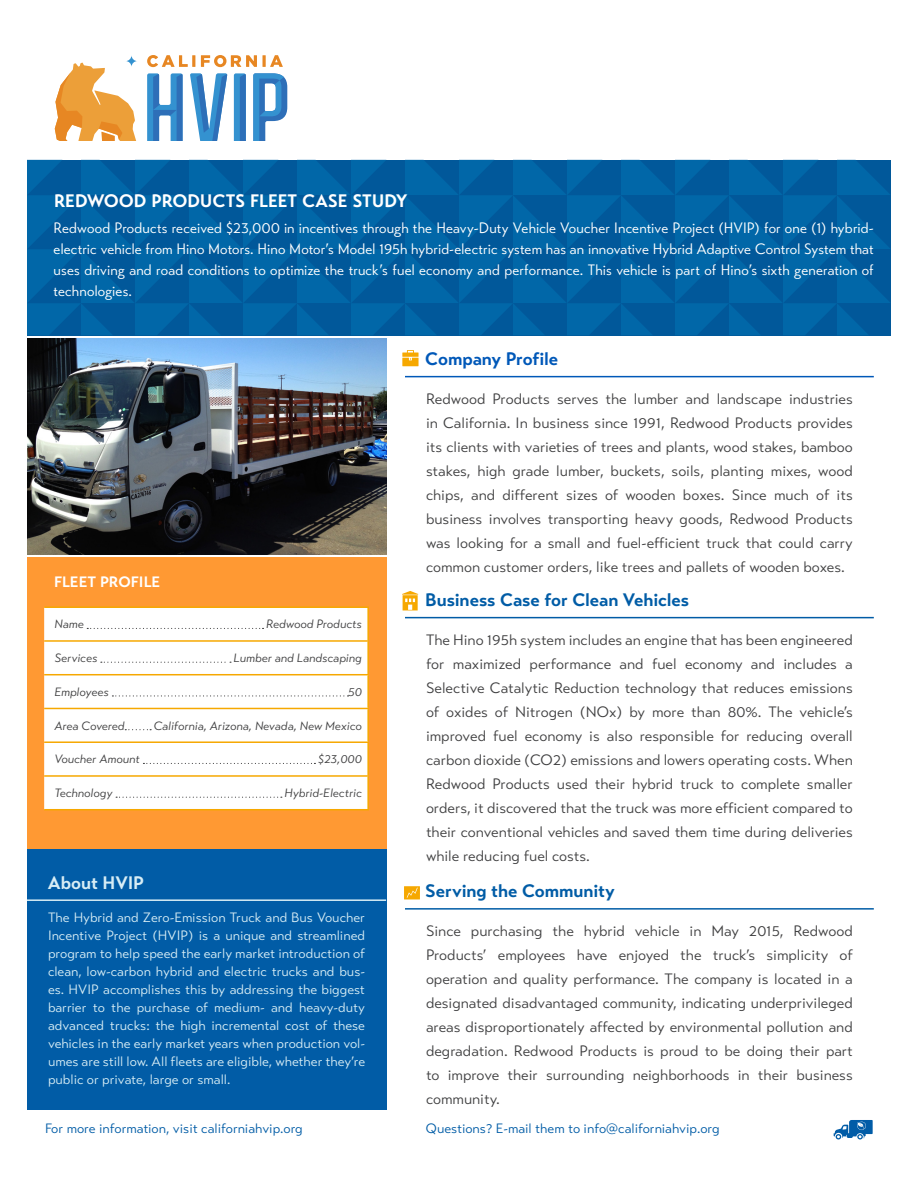
<style>
.page{position:relative;width:918px;height:1188px;background:#fff}
.page>*{position:absolute;margin:0;border:0;box-sizing:border-box;transform-origin:0 0}
.Headline___Rule{font:700 18px "Transat Text";letter-spacing:-.005em;color:#015ca6}
.Program_Title_Headli{font:700 18px "Transat";letter-spacing:.01em;color:#fff}
.t1{font:700 18px "Transat Text";letter-spacing:-.01em;color:#0058b8}
.Feature_Headline___R{font:700 18px "Transat Text";letter-spacing:-.005em;color:#d7edf5}
.Paragraph_-_main_con{font:15px/24px "Transat Text Standard";color:#404041;text-align:justify}
.Intro_Paragraph{font:15px/21px "Transat Standard";letter-spacing:.005em;color:#fff;text-align:justify}
.Fleet_Stats_Headline{font:700 15px "Transat Text";letter-spacing:-.005em;color:#fff}
.Paragraph_-_main_con-2{font:13.5px/18px "Transat Text Standard";color:#d7edf5;text-align:justify}
.t2{font:13.5px "Transat Text Standard";color:#015ca6}
.Profile_text_list_it{font:italic 12px "Transat Text Standard";color:#404041}
</style>
<div class="page">
<svg style="left:834px;top:1120px;width:39px;height:19px"></svg>
<svg style="left:262px;top:55px;width:4px;height:12px"></svg>
<svg style="left:270px;top:55px;width:13px;height:12px"></svg>
<svg style="left:201px;top:55px;width:56px;height:12px"></svg>
<svg style="left:147px;top:55px;width:48px;height:12px"></svg>
<svg style="left:126px;top:55px;width:11px;height:12px"></svg>
<svg style="left:55px;top:63px;width:81px;height:77px"></svg>
<svg style="left:147px;top:73px;width:36px;height:67px"></svg>
<svg style="left:190px;top:73px;width:37px;height:67px"></svg>
<svg style="left:234px;top:73px;width:12px;height:67px"></svg>
<svg style="left:253px;top:73px;width:34px;height:67px"></svg>
<svg style="left:27px;top:160px;width:864px;height:175px;background:#015fa0"></svg>
<div style="left:27px;top:558px;width:359px;height:309px;background:#f93"></div>
<img style="left:27px;top:338px;width:359px;height:216px">
<div style="left:44px;top:608px;width:323px;height:201px;background:#fff"></div>
<hr style="left:44px;top:640px;width:325px;height:2px;background:#f6a800">
<hr style="left:367px;top:642px;width:2px;height:32px;background:#f6a800">
<hr style="left:44px;top:674px;width:325px;height:1px;background:#f6a800">
<hr style="left:367px;top:675px;width:2px;height:33px;background:#f6a800">
<hr style="left:44px;top:708px;width:325px;height:1px;background:#f6a800">
<hr style="left:367px;top:709px;width:2px;height:32px;background:#f6a800">
<hr style="left:44px;top:741px;width:325px;height:2px;background:#f6a800">
<hr style="left:367px;top:743px;width:2px;height:32px;background:#f6a800">
<hr style="left:44px;top:775px;width:325px;height:2px;background:#f6a800">
<hr style="left:367px;top:777px;width:2px;height:32px;background:#f6a800">
<hr style="left:44px;top:809px;width:325px;height:1px;background:#f6a800">
<hr style="left:44px;top:606px;width:325px;height:2px;background:#f6a800">
<hr style="left:367px;top:608px;width:2px;height:32px;background:#f6a800">
<svg style="left:87px;top:628px;width:177px;height:1px"></svg>
<svg style="left:101px;top:662px;width:130px;height:1px"></svg>
<svg style="left:112px;top:695px;width:237px;height:2px"></svg>
<svg style="left:125px;top:729px;width:26px;height:1px"></svg>
<svg style="left:143px;top:763px;width:172px;height:1px"></svg>
<svg style="left:116px;top:797px;width:166px;height:1px"></svg>
<svg style="left:404px;top:886px;width:16px;height:13px"></svg>
<svg style="left:402px;top:350px;width:17px;height:16px"></svg>
<svg style="left:402px;top:591px;width:16px;height:19px"></svg>
<div style="left:27px;top:850px;width:359px;height:260px;background:#015ca6"></div>
<hr style="left:27px;top:899px;width:359px;height:2px;background:#d7edf5">
<hr style="left:405px;top:908px;width:469px;height:2px;background:#015ca6">
<hr style="left:405px;top:617px;width:469px;height:1px;background:#015ca6">
<hr style="left:405px;top:376px;width:469px;height:1px;background:#0058b8">
<p class="Program_Title_Headli" style="left:54px;top:190px;width:225px">REDWOOD PRODUCTS FLEET</p>
<p class="Program_Title_Headli" style="left:302px;top:190px;width:63px">CASE STUD</p>
<p class="Program_Title_Headli" style="left:396px;top:190px;width:13px">Y</p>
<p class="Intro_Paragraph" style="left:54px;top:218px;width:822px">Redwood Products received $23,000 in incentives through the Heavy-Duty Vehicle Voucher Incentive Project (HVIP) for one (1) hybrid&shy;electric vehicle from Hino Motors. Hino Motor’s Model 195h hybrid-electric system has an innovative Hybrid Adaptive Control System that uses driving and road conditions to optimize the truck’s fuel economy and performance. This vehicle is part of Hino’s sixth generation of technologies.</p>
<p class="Fleet_Stats_Headline" style="left:54px;top:572px;width:108px">FLEET PROFILE</p>
<p class="Profile_text_list_it" style="left:54px;top:617px;width:31px">Name</p>
<p class="Profile_text_list_it" style="left:266px;top:617px;width:97px">Redwood Products</p>
<p class="Profile_text_list_it" style="left:54px;top:651px;width:44px">Services</p>
<p class="Profile_text_list_it" style="left:234px;top:651px;width:130px">Lumber and Landscaping</p>
<p class="Profile_text_list_it" style="left:54px;top:685px;width:56px">Employees</p>
<p class="Profile_text_list_it" style="left:348px;top:685px;width:15px">50</p>
<p class="Profile_text_list_it" style="left:54px;top:718px;width:72px">Area Covered</p>
<p class="Profile_text_list_it" style="left:154px;top:718px;width:210px">California, Arizona, Nevada, New Mexico</p>
<p class="Profile_text_list_it" style="left:54px;top:752px;width:87px">Voucher Amount</p>
<p class="Profile_text_list_it" style="left:318px;top:752px;width:45px">$23,000</p>
<p class="Profile_text_list_it" style="left:54px;top:786px;width:60px">Technology</p>
<p class="Profile_text_list_it" style="left:284px;top:786px;width:79px">Hybrid-Electric</p>
<p class="Feature_Headline___R" style="left:48px;top:871px;width:98px">About HVIP</p>
<p class="Paragraph_-_main_con-2" style="left:48px;top:908px;width:319px">The Hybrid and Zero-Emission Truck and Bus Voucher Incentive Project (HVIP) is a unique and streamlined program to help speed the early market introduction of clean, low-carbon hybrid and electric trucks and bus&shy;es. HVIP accomplishes this by addressing the biggest barrier to the purchase of medium- and heavy-duty advanced trucks: the high incremental cost of these vehicles in the early market years when production vol&shy;umes are still low. All fleets are eligible, whether they’re public or private, large or small.</p>
<p class="t1" style="left:425px;top:348px;width:135px">Company Profile</p>
<p class="Paragraph_-_main_con" style="left:426px;top:387px;width:428px">Redwood Products serves the lumber and landscape industries in California. In business since 1991, Redwood Products provides its clients with varieties of trees and plants, wood stakes, bamboo stakes, high grade lumber, buckets, soils, planting mixes, wood chips, and different sizes of wooden boxes. Since much of its business involves transporting heavy goods, Redwood Products was looking for a small and fuel-efficient truck that could carry common customer orders, like trees and pallets of wooden boxes.</p>
<p class="Headline___Rule" style="left:425px;top:589px;width:265px">Business Case for Clean Vehicles</p>
<p class="Paragraph_-_main_con" style="left:426px;top:628px;width:428px">The Hino 195h system includes an engine that has been engineered for maximized performance and fuel economy and includes a Selective Catalytic Reduction technology that reduces emissions of oxides of Nitrogen (NOx) by more than 80%. The vehicle’s improved fuel economy is also responsible for reducing overall carbon dioxide (CO2) emissions and lowers operating costs. When Redwood Products used their hybrid truck to complete smaller orders, it discovered that the truck was more efficient compared to their conventional vehicles and saved them time during deliveries while reducing fuel costs.</p>
<p class="Headline___Rule" style="left:425px;top:880px;width:191px">Serving the Community</p>
<p class="Paragraph_-_main_con" style="left:426px;top:919px;width:428px">Since purchasing the hybrid vehicle in May 2015, Redwood Products’ employees have enjoyed the truck’s simplicity of operation and quality performance. The company is located in a designated disadvantaged community, indicating underprivileged areas disproportionately affected by environmental pollution and degradation. Redwood Products is proud to be doing their part to improve their surrounding neighborhoods in their business community.</p>
<p class="t2" style="left:45px;top:1120px;width:259px">For more information, visit californiahvip.org</p>
<p class="t2" style="left:426px;top:1120px;width:295px">Questions? E-mail them to info@californiahvip.org</p>
</div>
